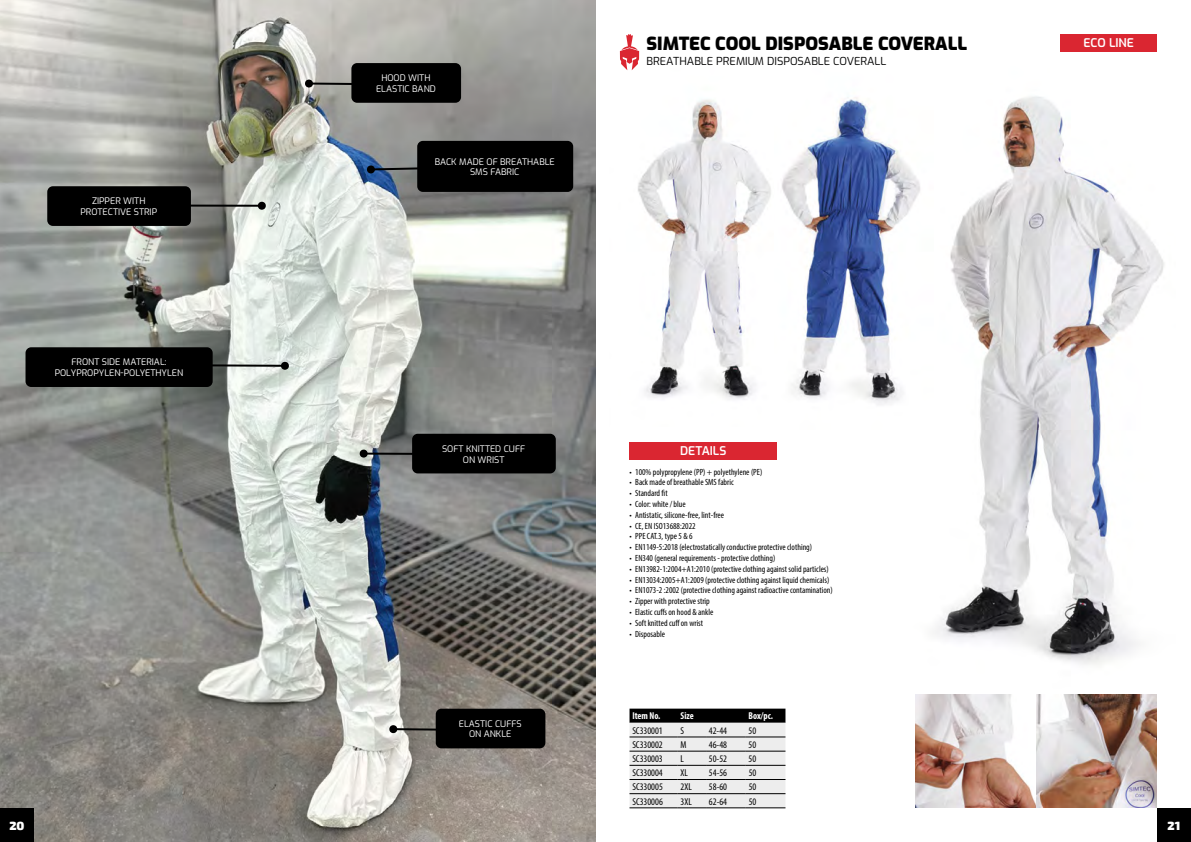
<style>
.page{position:relative;width:1191px;height:842px;background:#fff}
.page>*{position:absolute;margin:0;border:0;box-sizing:border-box;transform-origin:0 0}
.t1{font:900 18px "Exo";color:#000}
.t2{font:600 12px "Exo";color:#fff}
.t3{font:900 12px "Exo 2";color:#fff}
.t4{font:11px "Exo";color:#000}
.t5{font:condensed 10px "Myriad Pro";color:#000}
.t6{font:700 condensed 10px "Myriad Pro";color:#fff;scale:.95 1}
.t7{font:condensed 9px "Myriad Pro";color:#000}
.t8{font:9px/10.8px "Exo";color:#fff;text-align:center}
</style>
<div class="page">
<img style="left:935px;top:96px;width:229px;height:569px">
<img style="left:0;top:0;width:595px;height:842px">
<img style="left:638px;top:99px;width:133px;height:301px">
<img style="left:782px;top:97px;width:138px;height:308px">
<img style="left:916px;top:694px;width:120px;height:114px">
<img style="left:1036px;top:694px;width:121px;height:114px">
<div style="left:1060px;top:34px;width:97px;height:17px;background:#da2631"></div>
<div style="left:629px;top:442px;width:148px;height:17px;background:#da2631"></div>
<hr style="left:187px;top:205px;width:75px;height:2px;background:#000">
<svg style="left:257px;top:201px;width:9px;height:9px"></svg>
<svg style="left:389px;top:725px;width:47px;height:8px"></svg>
<svg style="left:304px;top:79px;width:47px;height:9px"></svg>
<svg style="left:213px;top:361px;width:76px;height:9px"></svg>
<svg style="left:359px;top:449px;width:53px;height:9px"></svg>
<svg style="left:366px;top:165px;width:51px;height:9px"></svg>
<div style="left:47px;top:186px;width:144px;height:40px;background:#000;border-radius:6px"></div>
<div style="left:412px;top:434px;width:144px;height:39px;background:#000;border-radius:6px"></div>
<div style="left:436px;top:709px;width:109px;height:39px;background:#000;border-radius:6px"></div>
<div style="left:351px;top:63px;width:110px;height:40px;background:#000;border-radius:6px"></div>
<div style="left:26px;top:347px;width:187px;height:40px;background:#000;border-radius:6px"></div>
<div style="left:417px;top:141px;width:156px;height:51px;background:#000;border-radius:6px"></div>
<svg style="left:629px;top:709px;width:156px;height:100px;background:#bfbfbf"></svg>
<hr style="left:706px;top:808px;width:40px;height:1px;background:#000">
<hr style="left:746px;top:808px;width:39px;height:1px;background:#000">
<div style="left:1157px;top:808px;width:34px;height:34px;background:#000"></div>
<svg style="left:620px;top:34px;width:19px;height:36px"></svg>
<div style="left:0;top:808px;width:34px;height:34px;background:#000"></div>
<p class="t8" style="left:80px;top:195px;width:78px">ZIPPER WITH<br>PROTECTIVE STRIP</p>
<p class="t8" style="left:55px;top:356px;width:130px">FRONT SIDE MATERIAL:<br>POLYPROPYLEN-POLYETHYLEN</p>
<p class="t8" style="left:376px;top:72px;width:61px">HOOD WITH<br>ELASTIC BAND</p>
<p class="t8" style="left:435px;top:155px;width:122px">BACK MADE OF BREATHABLE<br>SMS FABRIC</p>
<h1 class="t1" style="left:646px;top:30px;width:322px">SIMTEC COOL DISPOSABLE COVERALL</h1>
<p class="t4" style="left:646px;top:53px;width:241px">BREATHABLE PREMIUM DISPOSABLE COVERALL</p>
<p class="t8" style="left:442px;top:443px;width:85px">SOFT KNITTED CUFF<br>ON WRIST</p>
<p class="t8" style="left:459px;top:717px;width:64px">ELASTIC CUFFS<br>ON ANKLE</p>
<h2 class="t2" style="left:680px;top:442px;width:48px">DETAILS</h2>
<p class="t7" style="left:629px;top:466px;width:134px">• 100% polypropylene (PP) + polyethylene (PE)</p>
<p class="t7" style="left:629px;top:477px;width:106px">• Back made of breathable SMS fabric</p>
<p class="t7" style="left:629px;top:488px;width:40px">• Standard fit</p>
<p class="t7" style="left:629px;top:498px;width:58px">• Color: white / blue</p>
<p class="t7" style="left:629px;top:509px;width:96px">• Antistatic, silicone-free, lint-free</p>
<p class="t7" style="left:629px;top:520px;width:68px">• CE, EN ISO13688:2022</p>
<p class="t7" style="left:629px;top:531px;width:65px">• PPE CAT.3, type 5 &amp; 6</p>
<p class="t7" style="left:629px;top:542px;width:184px">• EN1149-5:2018 (electrostatically conductive protective clothing)</p>
<p class="t7" style="left:629px;top:552px;width:147px">• EN340 (general requirements - protective clothing)</p>
<p class="t7" style="left:629px;top:563px;width:201px">• EN13982-1:2004+A1:2010 (protective clothing against solid particles)</p>
<p class="t7" style="left:629px;top:574px;width:201px">• EN13034:2005+A1:2009 (protective clothing against liquid chemicals)</p>
<p class="t7" style="left:629px;top:585px;width:205px">• EN1073-2 :2002 (protective clothing against radioactive contamination)</p>
<p class="t7" style="left:629px;top:596px;width:82px">• Zipper with protective strip</p>
<p class="t7" style="left:629px;top:606px;width:85px">• Elastic cuffs on hood &amp; ankle</p>
<p class="t7" style="left:629px;top:617px;width:75px">• Soft knitted cuff on wrist</p>
<p class="t7" style="left:629px;top:628px;width:37px">• Disposable</p>
<p class="t6" style="left:632px;top:710px;width:31px">Item No.</p>
<p class="t6" style="left:680px;top:710px;width:15px">Size</p>
<p class="t6" style="left:748px;top:710px;width:27px">Box/pc.</p>
<p class="t5" style="left:632px;top:724px;width:32px">SC330001</p>
<p class="t5" style="left:680px;top:724px;width:5px">S</p>
<p class="t5" style="left:709px;top:724px;width:20px">42-44</p>
<p class="t5" style="left:748px;top:724px;width:9px">50</p>
<p class="t5" style="left:632px;top:738px;width:32px">SC330002</p>
<p class="t5" style="left:680px;top:738px;width:7px">M</p>
<p class="t5" style="left:709px;top:738px;width:20px">46-48</p>
<p class="t5" style="left:748px;top:738px;width:9px">50</p>
<p class="t5" style="left:632px;top:753px;width:32px">SC330003</p>
<p class="t5" style="left:680px;top:753px;width:5px">L</p>
<p class="t5" style="left:709px;top:753px;width:20px">50-52</p>
<p class="t5" style="left:748px;top:753px;width:9px">50</p>
<p class="t5" style="left:632px;top:767px;width:32px">SC330004</p>
<p class="t5" style="left:680px;top:767px;width:9px">XL</p>
<p class="t5" style="left:709px;top:767px;width:20px">54-56</p>
<p class="t5" style="left:748px;top:767px;width:9px">50</p>
<p class="t5" style="left:632px;top:781px;width:32px">SC330005</p>
<p class="t5" style="left:680px;top:781px;width:13px">2XL</p>
<p class="t5" style="left:709px;top:781px;width:20px">58-60</p>
<p class="t5" style="left:748px;top:781px;width:9px">50</p>
<p class="t5" style="left:632px;top:795px;width:32px">SC330006</p>
<p class="t5" style="left:680px;top:795px;width:13px">3XL</p>
<p class="t5" style="left:709px;top:795px;width:20px">62-64</p>
<p class="t5" style="left:748px;top:795px;width:9px">50</p>
<h2 class="t2" style="left:1083px;top:34px;width:52px">ECO LINE</h2>
<h2 class="t3" style="left:9px;top:816px;width:17px">20</h2>
<h2 class="t3" style="left:1167px;top:816px;width:14px">21</h2>
</div>
